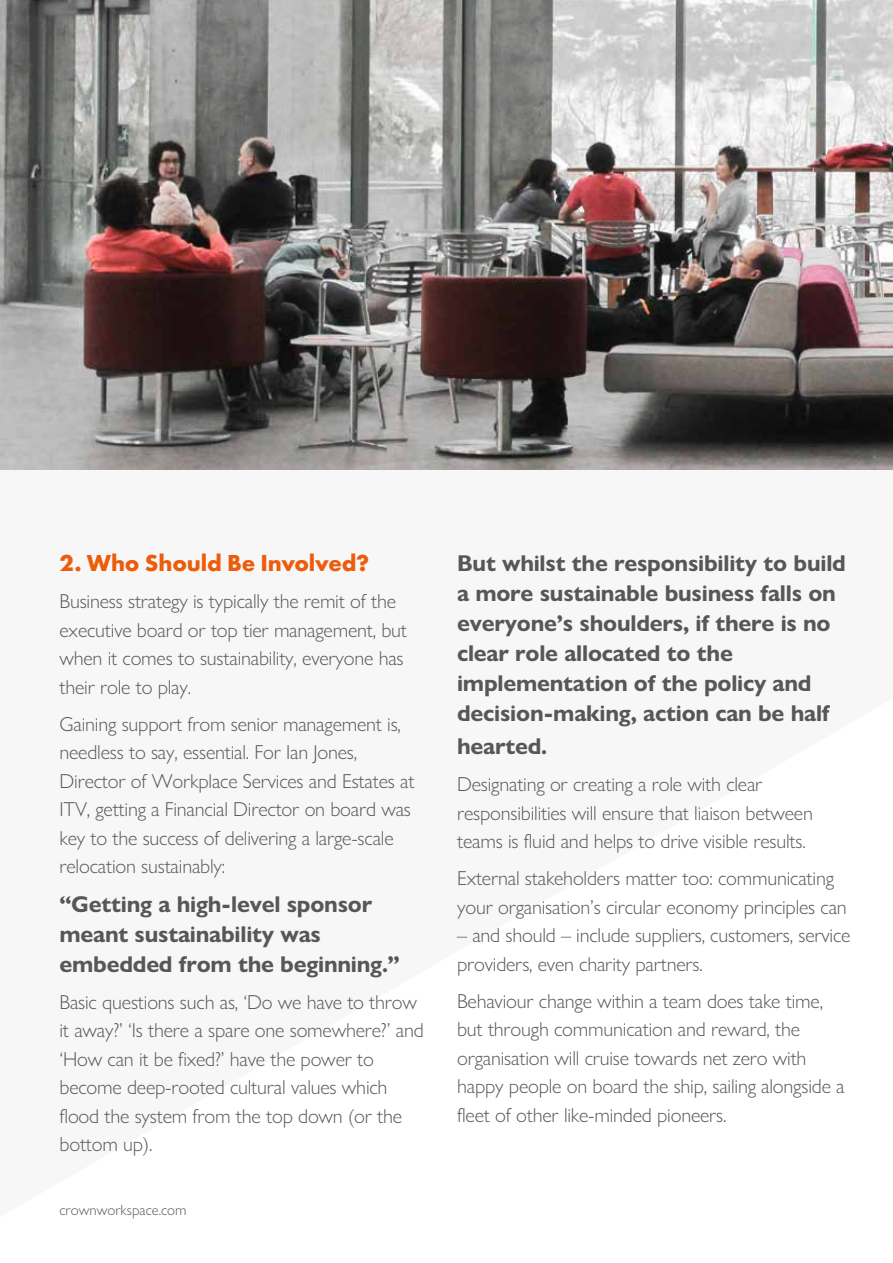
<style>
.page{position:relative;width:893px;height:1263px;background:#fff}
.page>*{position:absolute;margin:0;border:0;box-sizing:border-box;transform-origin:0 0}
.t1{font:700 24px "Futura PT";letter-spacing:-.005em;color:#eb5d0b}
.t2{font:700 22.95px/30px "Gill Sans Nova";letter-spacing:-.01em;color:#575756}
.t3{font:300 20.25px/28.5px "Gill Sans Nova";letter-spacing:-.01em;color:#575756}
.t4{font:300 14.85px "Gill Sans Nova";color:#575756}
</style>
<div class="page">
<img style="left:0;top:0;width:893px;height:470px">
<p class="t1" style="left:60px;top:548px;width:311px">2. Who Should Be Involved?</p>
<p class="t3" style="left:60px;top:587px;width:349px">Business strategy is typically the remit of the executive board or top tier management, but when it comes to sustainability, everyone has their role to play.</p>
<p class="t3" style="left:60px;top:709px;width:356px">Gaining support from senior management is, needless to say, essential. For Ian Jones, Director of Workplace Services and Estates at ITV, getting a Financial Director on board was key to the success of delivering a large-scale relocation sustainably:</p>
<p class="t2" style="left:60px;top:889px;width:342px">“Getting a high-level sponsor meant sustainability was embedded from the beginning.”</p>
<p class="t3" style="left:60px;top:987px;width:366px">Basic questions such as, ‘Do we have to throw it away?’ ‘Is there a spare one somewhere?’ and ‘How can it be fixed?’ have the power to become deep-rooted cultural values which flood the system from the top down (or the bottom up).</p>
<p class="t4" style="left:60px;top:1201px;width:129px">crownworkspace.com</p>
<p class="t2" style="left:457px;top:548px;width:390px">But whilst the responsibility to build a more sustainable business falls on everyone’s shoulders, if there is no clear role allocated to the implementation of the policy and decision-making, action can be half</p>
<p class="t2" style="left:457px;top:731px;width:92px">hearted.</p>
<p class="t3" style="left:457px;top:770px;width:357px">Designating or creating a role with clear responsibilities will ensure that liaison between teams is fluid and helps to drive visible results.</p>
<p class="t3" style="left:457px;top:864px;width:391px">External stakeholders matter too: communicating your organisation’s circular economy principles can</p>
<p class="t3" style="left:457px;top:921px;width:395px">– and should – include suppliers, customers, service providers, even charity partners.</p>
<p class="t3" style="left:457px;top:986px;width:389px">Behaviour change within a team does take time, but through communication and reward, the organisation will cruise towards net zero with happy people on board the ship, sailing alongside a fleet of other like-minded pioneers.</p>
</div>
